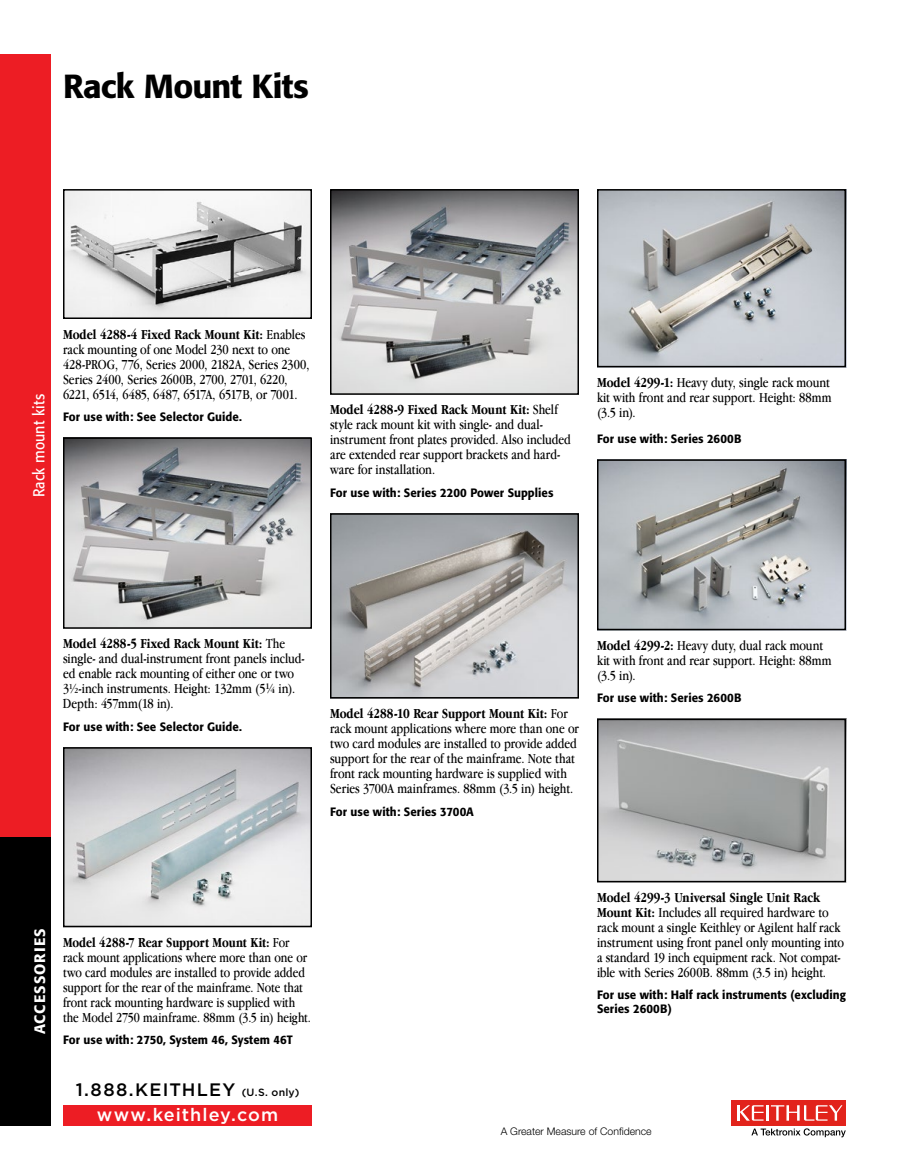
<style>
.page{position:relative;width:918px;height:1175px;background:#fff}
.page>*{position:absolute;margin:0;border:0;box-sizing:border-box;transform-origin:0 0}
.t1{font:500 33px "Formata";letter-spacing:-.02em;color:#000}
.t2{font:500 18px "Gotham";letter-spacing:.065em;color:#000}
.t3{font:500 18px "Gotham";letter-spacing:.06em;color:#fff}
.t4{font:15.75px "Formata";letter-spacing:.005em;color:#fff;scale:.9 1}
.t5{font:500 15px "Formata";letter-spacing:.07em;color:#fff}
.t6{font:condensed 14.25px/15px "Garamond IT Cby BT";color:#000}
.t7{font:500 12px/13.5px "Formata";letter-spacing:.005em;color:#000;scale:.95 1}
.t8{font:300 10.5px "Helvetica Neue";color:#000}
.s1{font-weight:700}
.s2{font-size:8.85px}
.s3{font-size:10.5px}
</style>
<div class="page">
<div style="left:0;top:54px;width:51px;height:783px;background:#ed1d24"></div>
<div style="left:0;top:837px;width:51px;height:288px;background:#000"></div>
<div style="left:63px;top:1104px;width:249px;height:21px;background:#ed1d24"></div>
<div style="left:732px;top:1100px;width:114px;height:25px;background:#e2231b"></div>
<hr style="left:766px;top:1105px;width:3px;height:15px;background:#fff">
<svg style="left:737px;top:1105px;width:27px;height:15px"></svg>
<svg style="left:771px;top:1105px;width:71px;height:15px"></svg>
<svg style="left:751px;top:1128px;width:95px;height:9px"></svg>
<img style="left:66px;top:192px;width:243px;height:124px">
<div style="left:63px;top:189px;width:249px;height:130px;border:2px solid #000"></div>
<img style="left:66px;top:440px;width:243px;height:185px">
<div style="left:63px;top:437px;width:249px;height:191px;border:2px solid #000"></div>
<img style="left:66px;top:750px;width:243px;height:174px">
<div style="left:63px;top:747px;width:249px;height:180px;border:2px solid #000"></div>
<img style="left:333px;top:192px;width:243px;height:200px">
<div style="left:330px;top:189px;width:249px;height:206px;border:2px solid #000"></div>
<img style="left:333px;top:516px;width:243px;height:179px">
<div style="left:330px;top:513px;width:249px;height:185px;border:2px solid #000"></div>
<img style="left:600px;top:192px;width:243px;height:172px">
<div style="left:597px;top:189px;width:249px;height:178px;border:2px solid #000"></div>
<img style="left:600px;top:462px;width:243px;height:165px">
<div style="left:597px;top:459px;width:249px;height:171px;border:2px solid #000"></div>
<img style="left:600px;top:721px;width:243px;height:158px">
<div style="left:597px;top:718px;width:249px;height:164px;border:2px solid #000"></div>
<h1 class="t1" style="left:63px;top:66px;width:247px">Rack Mount Kits</h1>
<p class="t4" style="left:29px;top:497px;width:116px;rotate:-90deg">Rack mount kits</p>
<p class="t6" style="left:63px;top:326px;width:248px"><span class="s1">Model 4288-4 Fixed Rack Mount Kit:</span> Enables rack mounting of one Model 230 next to one 428-PROG, 776, Series 2000, 2182A, Series 2300, Series 2400, Series 2600B, 2700, 2701, 6220, 6221, 6514, 6485, 6487, 6517A, 6517B, or 7001.</p>
<p class="t7" style="left:63px;top:410px;width:190px">For use with: See Selector Guide.</p>
<p class="t6" style="left:330px;top:402px;width:242px"><span class="s1">Model 4288-9 Fixed Rack Mount Kit:</span> Shelf style rack mount kit with single- and dual&shy;instrument front plates provided. Also included are extended rear support brackets and hard&shy;ware for installation.</p>
<p class="t7" style="left:330px;top:486px;width:237px">For use with: Series 2200 Power Supplies</p>
<p class="t6" style="left:597px;top:375px;width:236px;text-align:justify"><span class="s1">Model 4299-1:</span> Heavy duty, single rack mount kit with front and rear support. Height: 88mm (3.5 in).</p>
<p class="t7" style="left:597px;top:432px;width:152px">For use with: Series 2600B</p>
<p class="t6" style="left:63px;top:636px;width:243px"><span class="s1">Model 4288-5 Fixed Rack Mount Kit:</span> The single- and dual-instrument front panels includ&shy;ed enable rack mounting of either one or two 3½-inch instruments. Height: 132mm (5<sup>1</sup>⁄<span class="s2">4</span> in).<br>Depth: 457mm(18 in).</p>
<p class="t7" style="left:63px;top:719px;width:190px">For use with: See Selector Guide.</p>
<p class="t6" style="left:330px;top:706px;width:251px"><span class="s1">Model 4288-10 Rear Support Mount Kit:</span> For rack mount applications where more than one or two card modules are installed to provide added support for the rear of the mainframe. Note that front rack mounting hardware is supplied with Series 3700A mainframes. 88mm (3.5 in) height.</p>
<p class="t7" style="left:330px;top:804px;width:153px">For use with: Series 3700A</p>
<p class="t6" style="left:597px;top:637px;width:236px"><span class="s1">Model 4299-2:</span> Heavy duty, dual rack mount kit with front and rear support. Height: 88mm (3.5 in).</p>
<p class="t7" style="left:597px;top:691px;width:152px">For use with: Series 2600B</p>
<p class="t5" style="left:30px;top:1034px;width:108px;rotate:-90deg">ACCESSORIES</p>
<p class="t6" style="left:63px;top:934px;width:248px"><span class="s1">Model 4288-7 Rear Support Mount Kit:</span> For rack mount applications where more than one or two card modules are installed to provide added support for the rear of the mainframe. Note that front rack mounting hardware is supplied with the Model 2750 mainframe. 88mm (3.5 in) height.</p>
<p class="t7" style="left:63px;top:1033px;width:243px">For use with: 2750, System 46, System 46T</p>
<p class="t2" style="left:76px;top:1079px;width:225px">1.888.KEITHLEY <span class="s3">(U.S. only)</span></p>
<p class="t3" style="left:97px;top:1104px;width:183px">www.keithley.com</p>
<p class="t6" style="left:597px;top:889px;width:249px"><span class="s1">Model 4299-3 Universal Single Unit Rack Mount Kit:</span> Includes all required hardware to rack mount a single Keithley or Agilent half rack instrument using front panel only mounting into a standard 19 inch equipment rack. Not compat&shy;ible with Series 2600B. 88mm (3.5 in) height.</p>
<p class="t7" style="left:597px;top:988px;width:264px">For use with: Half rack instruments (excluding<br>Series 2600B)</p>
<p class="t8" style="left:501px;top:1125px;width:152px">A Greater Measure of Confidence</p>
</div>
